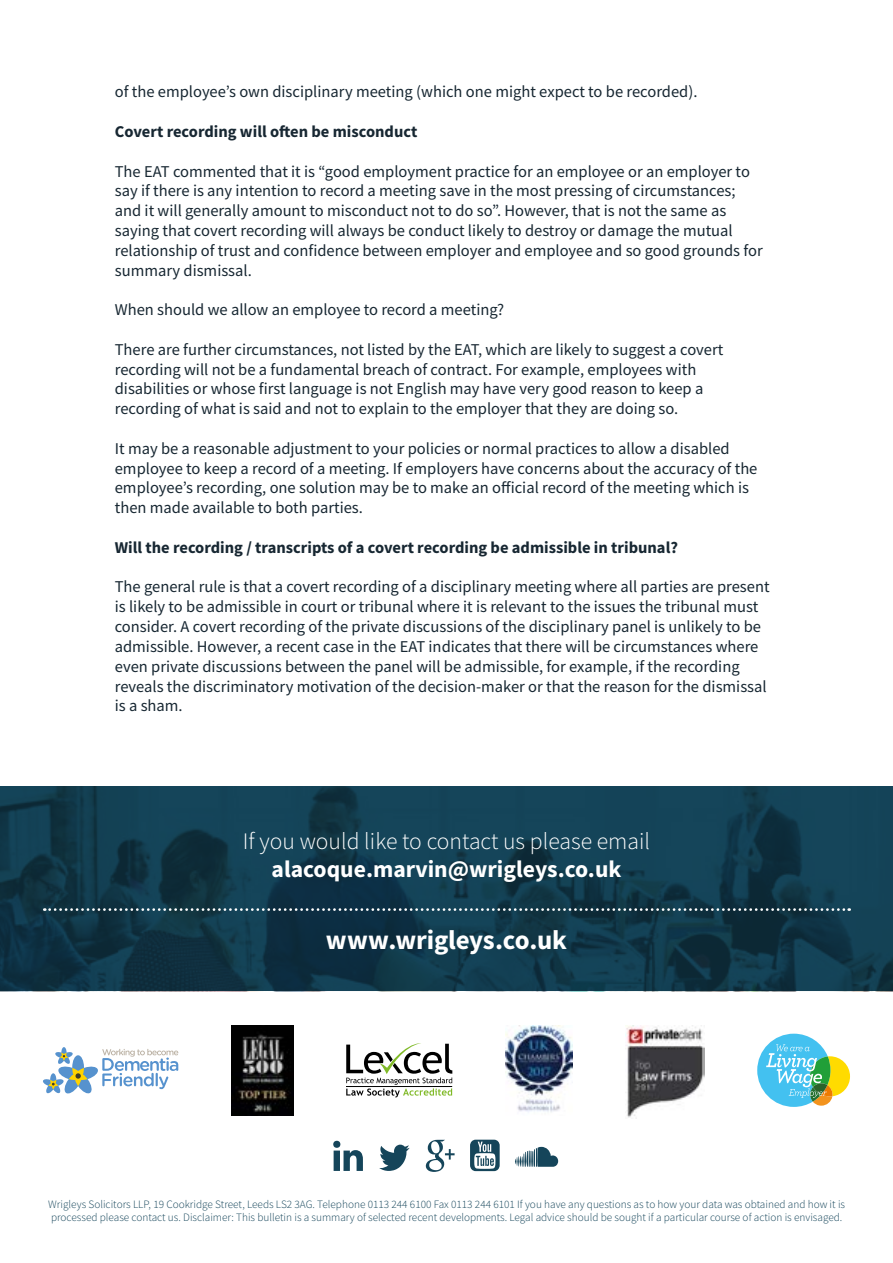
<style>
.page{position:relative;width:893px;height:1263px;background:#fff}
.page>*{position:absolute;margin:0;border:0;box-sizing:border-box;transform-origin:0 0}
.t1{font:700 26.85px "Source Sans Pro";letter-spacing:-.005em;color:#fff}
.t2{font:300 23.7px "Source Sans Pro";color:#fff}
.t3{font:700 23.7px "Source Sans Pro";color:#fff}
.t4{font:16.5px/19.8px "Source Sans Pro";color:#172732}
.t5{font:700 16.5px "Source Sans Pro";color:#172732}
.t6{font:300 11.25px/13.5px "Source Sans Pro";color:#15455a}
</style>
<div class="page">
<svg style="left:333px;top:1141px;width:30px;height:30px"></svg>
<svg style="left:379px;top:1145px;width:31px;height:26px"></svg>
<svg style="left:426px;top:1140px;width:29px;height:32px"></svg>
<svg style="left:470px;top:1140px;width:30px;height:31px"></svg>
<svg style="left:515px;top:1147px;width:43px;height:20px"></svg>
<svg style="left:0;top:787px;width:893px;height:204px;background:#113a4c"></svg>
<svg style="left:346px;top:1043px;width:106px;height:54px"></svg>
<hr style="left:346px;top:1086px;width:106px;height:1px;background:#000">
<img style="left:505px;top:1025px;width:67px;height:87px">
<img style="left:231px;top:1025px;width:62px;height:90px">
<svg style="left:757px;top:1034px;width:93px;height:73px"></svg>
<svg style="left:43px;top:1047px;width:135px;height:46px"></svg>
<img style="left:625px;top:1025px;width:79px;height:93px">
<svg style="left:44px;top:908px;width:806px;height:3px;background:#5e7782"></svg>
<p class="t4" style="left:115px;top:82px;width:584px">of the employee’s own disciplinary meeting (which one might expect to be recorded).</p>
<p class="t5" style="left:115px;top:120px;width:304px">Covert recording will often be misconduct</p>
<p class="t4" style="left:115px;top:161px;width:649px">The EAT commented that it is “good employment practice for an employee or an employer to say if there is any intention to record a meeting save in the most pressing of circumstances; and it will generally amount to misconduct not to do so”. However, that is not the same as saying that covert recording will always be conduct likely to destroy or damage the mutual relationship of trust and confidence between employer and employee and so good grounds for summary dismissal.</p>
<p class="t4" style="left:115px;top:300px;width:391px">When should we allow an employee to record a meeting?</p>
<p class="t4" style="left:115px;top:339px;width:610px">There are further circumstances, not listed by the EAT, which are likely to suggest a covert recording will not be a fundamental breach of contract. For example, employees with disabilities or whose first language is not English may have very good reason to keep a recording of what is said and not to explain to the employer that they are doing so.</p>
<p class="t4" style="left:115px;top:438px;width:644px">It may be a reasonable adjustment to your policies or normal practices to allow a disabled employee to keep a record of a meeting. If employers have concerns about the accuracy of the employee’s recording, one solution may be to make an official record of the meeting which is then made available to both parties.</p>
<p class="t5" style="left:115px;top:536px;width:565px">Will the recording / transcripts of a covert recording be admissible in tribunal?</p>
<p class="t4" style="left:115px;top:577px;width:656px">The general rule is that a covert recording of a disciplinary meeting where all parties are present is likely to be admissible in court or tribunal where it is relevant to the issues the tribunal must consider. A covert recording of the private discussions of the disciplinary panel is unlikely to be admissible. However, a recent case in the EAT indicates that there will be circumstances where even private discussions between the panel will be admissible, for example, if the recording reveals the discriminatory motivation of the decision-maker or that the reason for the dismissal is a sham.</p>
<h2 class="t2" style="left:243px;top:826px;width:409px">If you would like to contact us please email</h2>
<h2 class="t3" style="left:272px;top:853px;width:351px">alacoque.marvin@wrigleys.co.uk</h2>
<h1 class="t1" style="left:326px;top:922px;width:243px">www.wrigleys.co.uk</h1>
<p class="t6" style="left:48px;top:1197px;width:798px">Wrigleys Solicitors LLP, 19 Cookridge Street, Leeds LS2 3AG. Telephone 0113 244 6100 Fax 0113 244 6101 If you have any questions as to how your data was obtained and how it is processed please contact us. Disclaimer: This bulletin is a summary of selected recent developments. Legal advice should be sought if a particular course of action is envisaged.</p>
</div>
